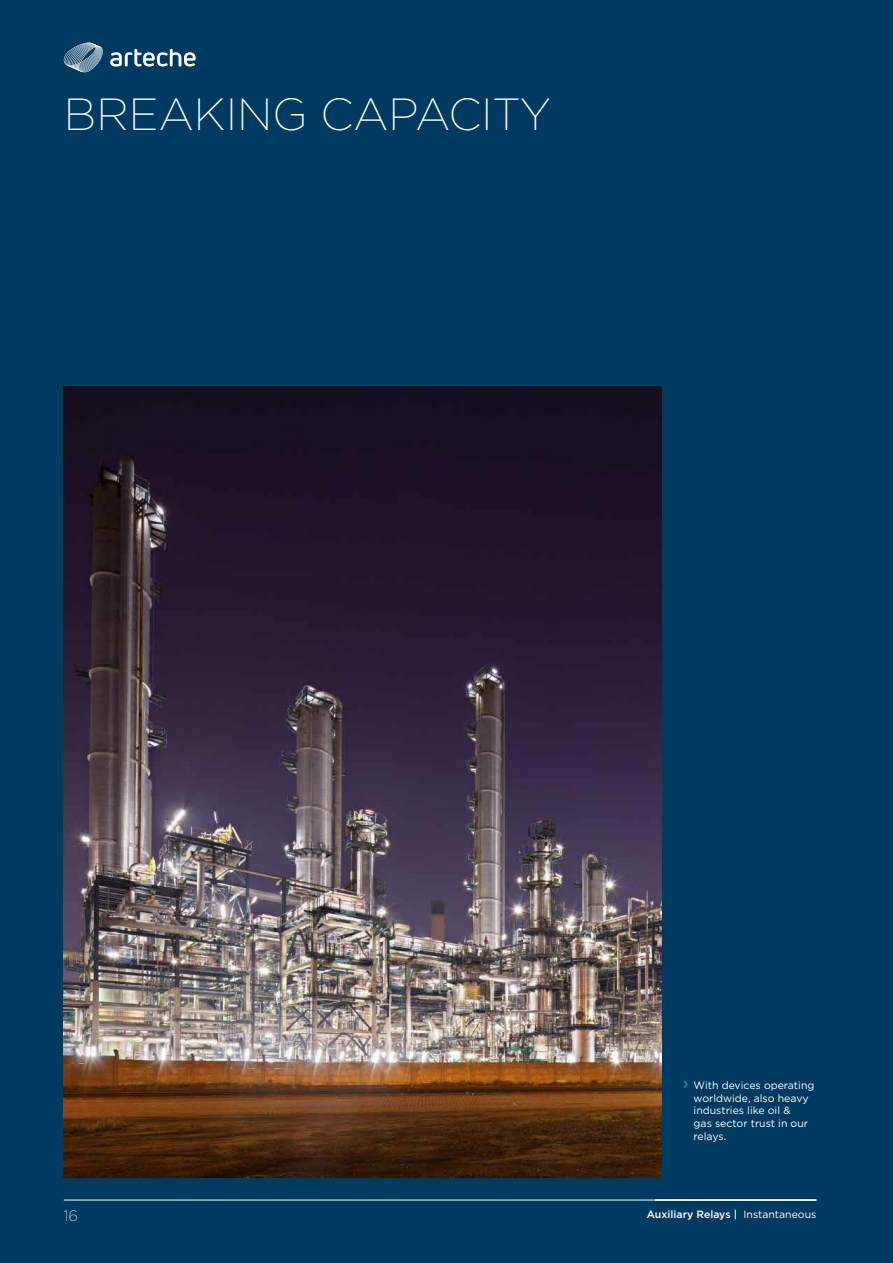
<style>
.page{position:relative;width:893px;height:1263px;background:#003a60}
.page>*{position:absolute;margin:0;border:0;box-sizing:border-box;transform-origin:0 0}
.t1{font:200 45px "Gotham";color:#fff}
.t2{font:200 15px "Gotham";color:#fff}
.t3{font:10.5px/12.6px "Gotham";color:#fff}
.t4{font:500 10.5px "Gotham";color:#fff}
.s1{font-size:18px;color:#009ec8}
.s2{font-weight:400}
</style>
<div class="page">
<hr style="left:64px;top:1200px;width:752px;height:1px;background:#fff">
<hr style="left:655px;top:1199px;width:161px;height:2px;background:#fff">
<svg style="left:110px;top:49px;width:86px;height:18px"></svg>
<svg style="left:64px;top:43px;width:39px;height:29px"></svg>
<img style="left:64px;top:386px;width:598px;height:792px">
<h1 class="t1" style="left:64px;top:86px;width:488px">BREAKING CAPACITY</h1>
<p class="t3" style="left:694px;top:1079px;width:122px;text-indent:-11px"><span class="s1">›</span> With devices operating worldwide, also heavy industries like oil &amp;<br>gas sector trust in our relays.</p>
<h2 class="t2" style="left:64px;top:1206px;width:16px">16</h2>
<p class="t4" style="left:647px;top:1207px;width:171px">Auxiliary Relays | <span class="s2">Instantaneous</span></p>
</div>
